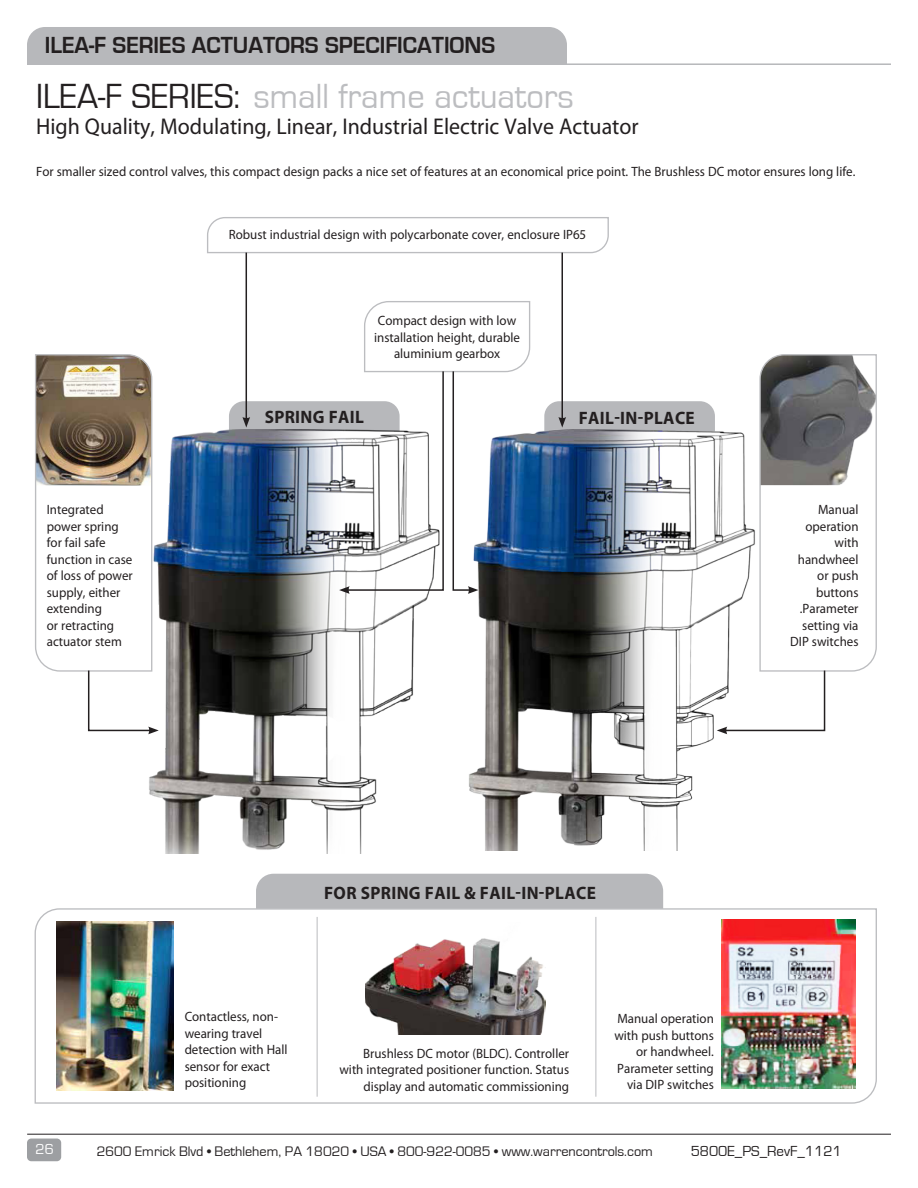
<style>
.page{position:relative;width:918px;height:1188px;background:#fff}
.page>*{position:absolute;margin:0;border:0;box-sizing:border-box;transform-origin:0 0}
.t1{font:36px "Eurostile";color:#bcbdc0;scale:.96 1}
.t2{font:700 24px "Eurostile";color:#231f20;scale:.96 1}
.t3{font:22.8px "Myriad Pro";color:#231f20;scale:.96 1}
.t4{font:700 18px "Myriad Pro";letter-spacing:.02em;color:#231f20;scale:.96 1}
.t5{font:15px "Eurostile";color:#231f20}
.t6{font:15px "Eurostile";color:#fff}
.t7{font:14.25px "Eurostile";color:#231f20}
.t8{font:13.5px/16.5px "Myriad Pro";color:#231f20;scale:.96 1}
.s1{color:#231f20}
</style>
<div class="page">
<hr style="left:27px;top:1134px;width:864px;height:1px;background:#231f20">
<div style="left:27px;top:1139px;width:34px;height:22px;background:#9d9fa2;border-radius:4px"></div>
<div style="left:27px;top:27px;width:540px;height:36px;background:#b7b8bb"></div>
<hr style="left:27px;top:63px;width:864px;height:2px;background:#b7b8bb">
<div style="left:256px;top:874px;width:407px;height:34px;background:#b7b8bb"></div>
<img style="left:148px;top:430px;width:281px;height:424px">
<img style="left:469px;top:431px;width:245px;height:420px">
<svg style="left:34px;top:908px;width:843px;height:196px"></svg>
<svg style="left:207px;top:217px;width:402px;height:37px"></svg>
<img style="left:365px;top:923px;width:180px;height:112px">
<img style="left:56px;top:921px;width:117px;height:170px">
<img style="left:721px;top:919px;width:134px;height:170px">
<hr style="left:595px;top:917px;width:2px;height:180px;background:#d1d2d4">
<hr style="left:316px;top:917px;width:2px;height:180px;background:#d1d2d4">
<hr style="left:246px;top:253px;width:1px;height:166px;background:#231f20">
<hr style="left:561px;top:253px;width:2px;height:166px;background:#231f20">
<svg style="left:544px;top:353px;width:333px;height:381px"></svg>
<svg style="left:35px;top:354px;width:124px;height:380px"></svg>
<svg style="left:229px;top:300px;width:302px;height:294px"></svg>
<p class="t2" style="left:45px;top:32px;width:471px">ILEA-F SERIES ACTUATORS SPECIFICATIONS</p>
<p class="t1" style="left:36px;top:77px;width:562px"><span class="s1">ILEA-F SERIES:</span> small frame actuators</p>
<p class="t3" style="left:36px;top:112px;width:629px">High Quality, Modulating, Linear, Industrial Electric Valve Actuator</p>
<p class="t8" style="left:36px;top:163px;width:855px">For smaller sized control valves, this compact design packs a nice set of features at an economical price point. The Brushless DC motor ensures long life.</p>
<p class="t8" style="left:229px;top:226px;width:374px">Robust industrial design with polycarbonate cover, enclosure IP65</p>
<p class="t8" style="left:374px;top:312px;width:153px;text-align:center">Compact design with low installation height, durable aluminium gearbox</p>
<p class="t8" style="left:47px;top:501px;width:91px">Integrated power spring for fail safe function in case of loss of power</p>
<p class="t8" style="left:47px;top:584px;width:80px">supply, either extending<br>or retracting actuator stem</p>
<p class="t4" style="left:265px;top:405px;width:105px">SPRING FAIL</p>
<p class="t4" style="left:579px;top:406px;width:122px">FAIL-IN-PLACE</p>
<p class="t8" style="left:798px;top:501px;width:65px;text-align:right">Manual operation with handwheel or push buttons .Parameter setting via</p>
<p class="t8" style="left:790px;top:633px;width:73px">DIP switches</p>
<p class="t4" style="left:324px;top:881px;width:285px">FOR SPRING FAIL &amp; FAIL-IN-PLACE</p>
<p class="t8" style="left:185px;top:1008px;width:109px">Contactless, non&shy;wearing travel detection with Hall sensor for exact positioning</p>
<p class="t8" style="left:339px;top:1045px;width:241px;text-align:right">Brushless DC motor (BLDC). Controller with integrated positioner function. Status display and automatic commissioning</p>
<p class="t8" style="left:614px;top:1010px;width:105px;text-align:right">Manual operation with push buttons or handwheel.<br>Parameter setting via DIP switches</p>
<p class="t6" style="left:36px;top:1141px;width:20px">26</p>
<p class="t7" style="left:97px;top:1144px;width:558px">2600 Emrick Blvd • Bethlehem, PA 18020 • USA • 800-922-0085 • www.warrencontrols.com</p>
<p class="t5" style="left:691px;top:1143px;width:153px">5800E_PS_RevF_1121</p>
</div>
